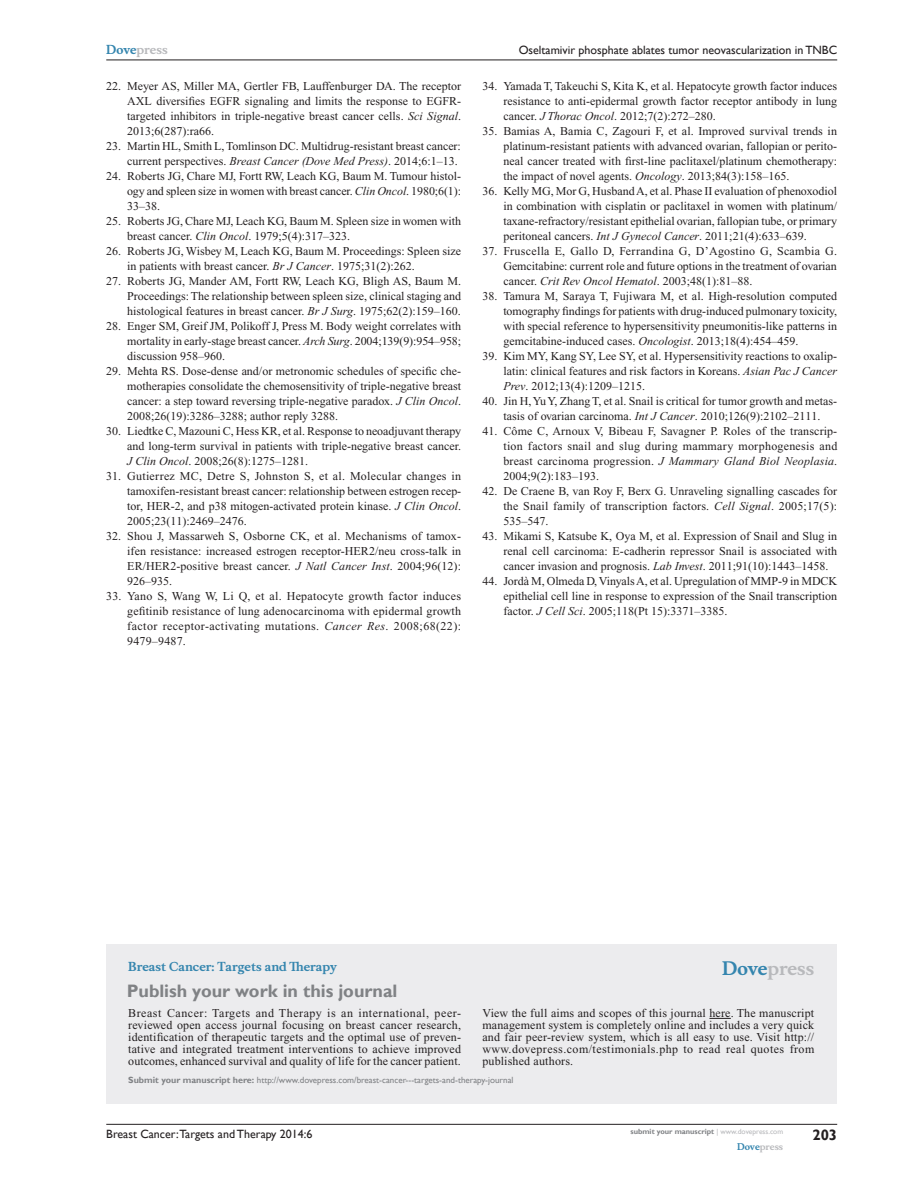
<style>
.page{position:relative;width:918px;height:1188px;background:#fff}
.page>*{position:absolute;margin:0;border:0;box-sizing:border-box;transform-origin:0 0}
.PromBx-H1{font:700 18px "Gill Sans";color:#808285}
.PromBx-Brand{font:700 18px "Musee";color:#b8b9bc}
.t1{font:700 15px "Gill Sans";color:#231f20}
.RefNL2{font:12px/15px "Times New Roman";color:#231f20;text-align:justify}
.PromBx-Tx{font:12px/12px "Times New Roman";letter-spacing:.01em;color:#231f20;text-align:justify}
.t2{font:12px "Gill Sans";color:#231f20}
.PromBx-JrnlName{font:700 12px "Musee";color:#3485ae}
.t3{font:700 12px "Musee";color:#b8b9bc}
.PromBx-SubmitMssWebA{font:9px "Gill Sans";color:#808285}
.t4{font:700 9px "Musee";color:#b8b9bc}
.t5{font:700 7.5px "Gill Sans";color:#808285}
.s1{color:#3485ae}
.s2{font-style:italic}
.s3{font-weight:700}
.s4{font-weight:400;color:#b8b9bc}
</style>
<div class="page">
<div style="left:106px;top:944px;width:731px;height:159px;background:#ececee"></div>
<svg style="left:709px;top:1018px;width:22px;height:1px"></svg>
<hr style="left:106px;top:1124px;width:731px;height:1px;background:#231f20">
<hr style="left:106px;top:60px;width:731px;height:1px;background:#231f20">
<p class="t3" style="left:106px;top:43px;width:63px"><span class="s1">Dove</span>press</p>
<p class="RefNL2" style="left:127px;top:79px;width:335px;text-indent:-21px">22. Meyer AS, Miller MA, Gertler FB, Lauffenburger DA. The receptor AXL diversifies EGFR signaling and limits the response to EGFR&shy;targeted inhibitors in triple-negative breast cancer cells. <span class="s2">Sci Signal</span>.<br>2013;6(287):ra66.</p>
<p class="RefNL2" style="left:106px;top:139px;width:356px;text-align:right">23. Martin HL, Smith L, Tomlinson DC. Multidrug-resistant breast cancer: current perspectives. <span class="s2">Breast Cancer (Dove Med Press)</span>. 2014;6:1–13.</p>
<p class="RefNL2" style="left:127px;top:169px;width:335px;text-indent:-21px">24. Roberts JG, Chare MJ, Fortt RW, Leach KG, Baum M. Tumour histol&shy;ogy and spleen size in women with breast cancer. <span class="s2">Clin Oncol</span>. 1980;6(1):<br>33–38.</p>
<p class="RefNL2" style="left:127px;top:214px;width:335px;text-indent:-21px">25. Roberts JG, Chare MJ, Leach KG, Baum M. Spleen size in women with breast cancer. <span class="s2">Clin Oncol</span>. 1979;5(4):317–323.</p>
<p class="RefNL2" style="left:127px;top:244px;width:335px;text-indent:-21px">26. Roberts JG, Wisbey M, Leach KG, Baum M. Proceedings: Spleen size in patients with breast cancer. <span class="s2">Br J Cancer</span>. 1975;31(2):262.</p>
<p class="RefNL2" style="left:127px;top:274px;width:335px;text-indent:-21px">27. Roberts JG, Mander AM, Fortt RW, Leach KG, Bligh AS, Baum M.<br>Proceedings: The relationship between spleen size, clinical staging and histological features in breast cancer. <span class="s2">Br J Surg</span>. 1975;62(2):159–160.</p>
<p class="RefNL2" style="left:127px;top:319px;width:335px;text-indent:-21px">28. Enger SM, Greif JM, Polikoff J, Press M. Body weight correlates with mortality in early-stage breast cancer. <span class="s2">Arch Surg</span>. 2004;139(9):954–958; discussion 958–960.</p>
<p class="RefNL2" style="left:127px;top:364px;width:335px;text-indent:-21px">29. Mehta RS. Dose-dense and/or metronomic schedules of specific che&shy;motherapies consolidate the chemosensitivity of triple-negative breast cancer: a step toward reversing triple-negative paradox. <span class="s2">J Clin Oncol</span>.<br>2008;26(19):3286–3288; author reply 3288.</p>
<p class="RefNL2" style="left:127px;top:424px;width:335px;text-indent:-21px">30. Liedtke C, Mazouni C, Hess KR, et al. Response to neoadjuvant therapy and long-term survival in patients with triple-negative breast cancer.<br><span class="s2">J Clin Oncol</span>. 2008;26(8):1275–1281.</p>
<p class="RefNL2" style="left:127px;top:469px;width:335px;text-indent:-21px">31. Gutierrez MC, Detre S, Johnston S, et al. Molecular changes in tamoxifen-resistant breast cancer: relationship between estrogen recep&shy;tor, HER-2, and p38 mitogen-activated protein kinase. <span class="s2">J Clin Oncol</span>.<br>2005;23(11):2469–2476.</p>
<p class="RefNL2" style="left:127px;top:529px;width:336px;text-indent:-21px">32. Shou J, Massarweh S, Osborne CK, et al. Mechanisms of tamox&shy;ifen resistance: increased estrogen receptor-HER2/neu cross-talk in ER/HER2-positive breast cancer. <span class="s2">J Natl Cancer Inst</span>. 2004;96(12):<br>926–935.</p>
<p class="RefNL2" style="left:127px;top:589px;width:335px;text-indent:-21px">33. Yano S, Wang W, Li Q, et al. Hepatocyte growth factor induces gefitinib resistance of lung adenocarcinoma with epidermal growth factor receptor-activating mutations. <span class="s2">Cancer Res</span>. 2008;68(22):<br>9479–9487.</p>
<p class="t2" style="left:519px;top:43px;width:320px">Oseltamivir phosphate ablates tumor neovascularization in TNBC</p>
<p class="RefNL2" style="left:503px;top:79px;width:335px;text-indent:-21px">34. Yamada T, Takeuchi S, Kita K, et al. Hepatocyte growth factor induces resistance to anti-epidermal growth factor receptor antibody in lung cancer. <span class="s2">J Thorac Oncol</span>. 2012;7(2):272–280.</p>
<p class="RefNL2" style="left:503px;top:124px;width:335px;text-indent:-21px">35. Bamias A, Bamia C, Zagouri F, et al. Improved survival trends in platinum-resistant patients with advanced ovarian, fallopian or perito&shy;neal cancer treated with first-line paclitaxel/platinum chemotherapy: the impact of novel agents. <span class="s2">Oncology</span>. 2013;84(3):158–165.</p>
<p class="RefNL2" style="left:503px;top:184px;width:335px;text-indent:-21px">36. Kelly MG, Mor G, Husband A, et al. Phase II evaluation of phenoxodiol in combination with cisplatin or paclitaxel in women with platinum/ taxane-refractory/resistant epithelial ovarian, fallopian tube, or primary peritoneal cancers. <span class="s2">Int J Gynecol Cancer</span>. 2011;21(4):633–639.</p>
<p class="RefNL2" style="left:503px;top:244px;width:335px;text-indent:-21px">37. Fruscella E, Gallo D, Ferrandina G, D’Agostino G, Scambia G.<br>Gemcitabine: current role and future options in the treatment of ovarian cancer. <span class="s2">Crit Rev Oncol Hematol</span>. 2003;48(1):81–88.</p>
<p class="RefNL2" style="left:503px;top:289px;width:335px;text-indent:-21px">38. Tamura M, Saraya T, Fujiwara M, et al. High-resolution computed tomography findings for patients with drug-induced pulmonary toxicity, with special reference to hypersensitivity pneumonitis-like patterns in gemcitabine-induced cases. <span class="s2">Oncologist</span>. 2013;18(4):454–459.</p>
<p class="RefNL2" style="left:503px;top:349px;width:335px;text-indent:-21px">39. Kim MY, Kang SY, Lee SY, et al. Hypersensitivity reactions to oxalip&shy;latin: clinical features and risk factors in Koreans. <span class="s2">Asian Pac J Cancer Prev</span>. 2012;13(4):1209–1215.</p>
<p class="RefNL2" style="left:482px;top:394px;width:356px;text-align:center">40. Jin H, Yu Y, Zhang T, et al. Snail is critical for tumor growth and metas&shy;tasis of ovarian carcinoma. <span class="s2">Int J Cancer</span>. 2010;126(9):2102–2111.</p>
<p class="RefNL2" style="left:503px;top:424px;width:336px;text-indent:-21px">41. Côme C, Arnoux V, Bibeau F, Savagner P. Roles of the transcrip&shy;tion factors snail and slug during mammary morphogenesis and breast carcinoma progression. <span class="s2">J Mammary Gland Biol Neoplasia</span>.<br>2004;9(2):183–193.</p>
<p class="RefNL2" style="left:503px;top:484px;width:335px;text-indent:-21px">42. De Craene B, van Roy F, Berx G. Unraveling signalling cascades for the Snail family of transcription factors. <span class="s2">Cell Signal</span>. 2005;17(5):<br>535–547.</p>
<p class="RefNL2" style="left:503px;top:529px;width:335px;text-indent:-21px">43. Mikami S, Katsube K, Oya M, et al. Expression of Snail and Slug in renal cell carcinoma: E-cadherin repressor Snail is associated with cancer invasion and prognosis. <span class="s2">Lab Invest</span>. 2011;91(10):1443–1458.</p>
<p class="RefNL2" style="left:503px;top:574px;width:335px;text-indent:-21px">44. Jordà M, Olmeda D, Vinyals A, et al. Upregulation of MMP-9 in MDCK epithelial cell line in response to expression of the Snail transcription factor. <span class="s2">J Cell Sci</span>. 2005;118(Pt 15):3371–3385.</p>
<p class="PromBx-JrnlName" style="left:128px;top:959px;width:210px">Breast Cancer: Targets and Therapy</p>
<p class="PromBx-H1" style="left:127px;top:980px;width:272px">Publish your work in this journal</p>
<p class="PromBx-Brand" style="left:722px;top:958px;width:94px"><span class="s1">Dove</span>press</p>
<p class="PromBx-Tx" style="left:128px;top:1007px;width:334px">Breast Cancer: Targets and Therapy is an international, peer&shy;reviewed open access journal focusing on breast cancer research, identification of therapeutic targets and the optimal use of preven&shy;tative and integrated treatment interventions to achieve improved outcomes, enhanced survival and quality of life for the cancer patient.</p>
<p class="PromBx-Tx" style="left:482px;top:1007px;width:333px">View the full aims and scopes of this journal here. The manuscript management system is completely online and includes a very quick and fair peer-review system, which is all easy to use. Visit http:// www.dovepress.com/testimonials.php to read real quotes from published authors.</p>
<p class="PromBx-SubmitMssWebA" style="left:128px;top:1075px;width:387px"><span class="s3">Submit your manuscript here:</span> http://www.dovepress.com/breast-cancer---targets-and-therapy-journal</p>
<p class="t2" style="left:106px;top:1127px;width:208px">Breast Cancer:Targets and Therapy 2014:6</p>
<p class="t5" style="left:631px;top:1127px;width:154px">submit your manuscript <span class="s4">| www.dovepress.com</span></p>
<p class="t4" style="left:737px;top:1141px;width:48px"><span class="s1">Dove</span>press</p>
<p class="t1" style="left:812px;top:1126px;width:26px">203</p>
</div>
